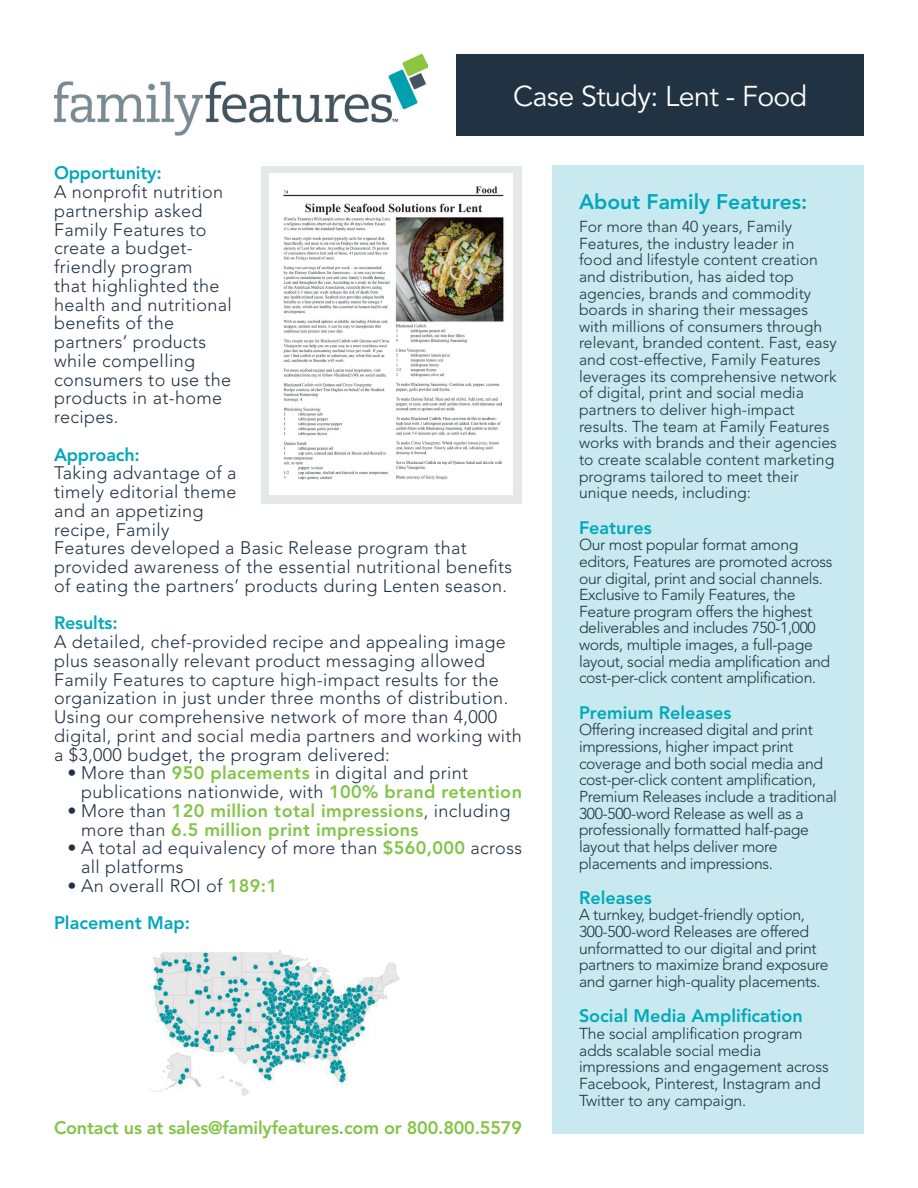
<style>
.page{position:relative;width:918px;height:1188px;background:#fff}
.page>*{position:absolute;margin:0;border:0;box-sizing:border-box;transform-origin:0 0}
.t1{font:28.5px "Avenir LT Std";letter-spacing:-.02em;color:#fff}
.t2{font:800 21px "Avenir LT Std";color:#00a8b9}
.t3{font:300 18px/18.8px "Avenir LT Std";letter-spacing:.02em;color:#213242}
.t4{font:800 18px "Avenir LT Std";color:#00a8b9}
.t5{font:800 18px/18.8px "Avenir LT Std";letter-spacing:.02em;color:#83c447}
.t6{font:800 18px "Avenir LT Std";letter-spacing:-.01em;color:#83c447}
.t7{font:300 15.75px/16.6px "Avenir LT Std";letter-spacing:-.02em;color:#213242}
.t8{font:300 15.75px/16.6px "Avenir LT Std";color:#213242}
.s1{font-weight:800;color:#83c447}
.s2{font-weight:300;color:#213242}
.s3{font-weight:800;color:#00a8b9}
</style>
<div class="page">
<div style="left:261px;top:166px;width:261px;height:338px;background:#e6e7e9"></div>
<img style="left:54px;top:54px;width:374px;height:82px">
<img style="left:148px;top:950px;width:252px;height:146px">
<img style="left:270px;top:174px;width:243px;height:321px">
<div style="left:457px;top:54px;width:407px;height:82px;background:#213242"></div>
<div style="left:552px;top:166px;width:312px;height:968px;background:#c8e9ef"></div>
<h1 class="t1" style="left:513px;top:79px;width:296px">Case Study: Lent - Food</h1>
<p class="t4" style="left:54px;top:162px;width:109px">Opportunity:</p>
<p class="t3" style="left:54px;top:183px;width:179px">A nonprofit nutrition partnership asked<br>Family Features to create a budget&shy;friendly program<br>that highlighted the health and nutritional benefits of the partners’ products while compelling consumers to use the products in at-home recipes.</p>
<p class="t4" style="left:54px;top:444px;width:87px">Approach:</p>
<p class="t3" style="left:54px;top:464px;width:460px">Taking advantage of a<br>timely editorial theme<br>and an appetizing<br>recipe, Family<br>Features developed a Basic Release program that provided awareness of the essential nutritional benefits of eating the partners’ products during Lenten season.</p>
<p class="t4" style="left:54px;top:612px;width:65px">Results:</p>
<p class="t3" style="left:54px;top:633px;width:469px">A detailed, chef-provided recipe and appealing image plus seasonally relevant product messaging allowed Family Features to capture high-impact results for the organization in just under three months of distribution.<br>Using our comprehensive network of more than 4,000 digital, print and social media partners and working with a $3,000 budget, the program delivered:</p>
<p class="t3" style="left:81px;top:764px;width:442px;text-indent:-14px">• More than <span class="s1">950 placements</span> in digital and print publications nationwide, with <span class="s1">100% brand retention</span></p>
<p class="t5" style="left:81px;top:801px;width:431px;text-indent:-14px"><span class="s2">• More than</span> 120 million total impressions<span class="s2">, including more than</span> 6.5 million print impressions</p>
<p class="t3" style="left:81px;top:839px;width:443px;text-indent:-14px">• A total ad equivalency of more than <span class="s1">$560,000</span> across all platforms</p>
<p class="t3" style="left:54px;top:867px;width:225px;line-height:36.8px;text-indent:14px">• An overall ROI of <span class="s1">189:1<br></span><span class="s3">Placement Map:</span></p>
<p class="t6" style="left:54px;top:1117px;width:470px">Contact us at sales@familyfeatures.com or 800.800.5579</p>
<p class="t2" style="left:579px;top:189px;width:230px">About Family Features:</p>
<p class="t8" style="left:579px;top:218px;width:259px">For more than 40 years, Family Features, the industry leader in<br>food and lifestyle content creation and distribution, has aided top agencies, brands and commodity boards in sharing their messages with millions of consumers through relevant, branded content. Fast, easy and cost-effective, Family Features leverages its comprehensive network of digital, print and social media partners to deliver high-impact results. The team at Family Features works with brands and their agencies to create scalable content marketing programs tailored to meet their unique needs, including:</p>
<p class="t4" style="left:579px;top:517px;width:74px">Features</p>
<p class="t7" style="left:579px;top:537px;width:255px">Our most popular format among editors, Features are promoted across our digital, print and social channels.<br>Exclusive to Family Features, the Feature program offers the highest deliverables and includes 750-1,000 words, multiple images, a full-page layout, social media amplification and cost-per-click content amplification.</p>
<p class="t4" style="left:579px;top:702px;width:154px">Premium Releases</p>
<p class="t7" style="left:579px;top:722px;width:260px">Offering increased digital and print impressions, higher impact print coverage and both social media and cost-per-click content amplification, Premium Releases include a traditional 300-500-word Release as well as a professionally formatted half-page layout that helps deliver more placements and impressions.</p>
<p class="t4" style="left:579px;top:887px;width:74px">Releases</p>
<p class="t7" style="left:579px;top:907px;width:251px">A turnkey, budget-friendly option, 300-500-word Releases are offered unformatted to our digital and print partners to maximize brand exposure and garner high-quality placements.</p>
<p class="t4" style="left:579px;top:1005px;width:225px">Social Media Amplification</p>
<p class="t7" style="left:579px;top:1025px;width:251px">The social amplification program adds scalable social media impressions and engagement across<br>Facebook, Pinterest, Instagram and<br>Twitter to any campaign.</p>
</div>
